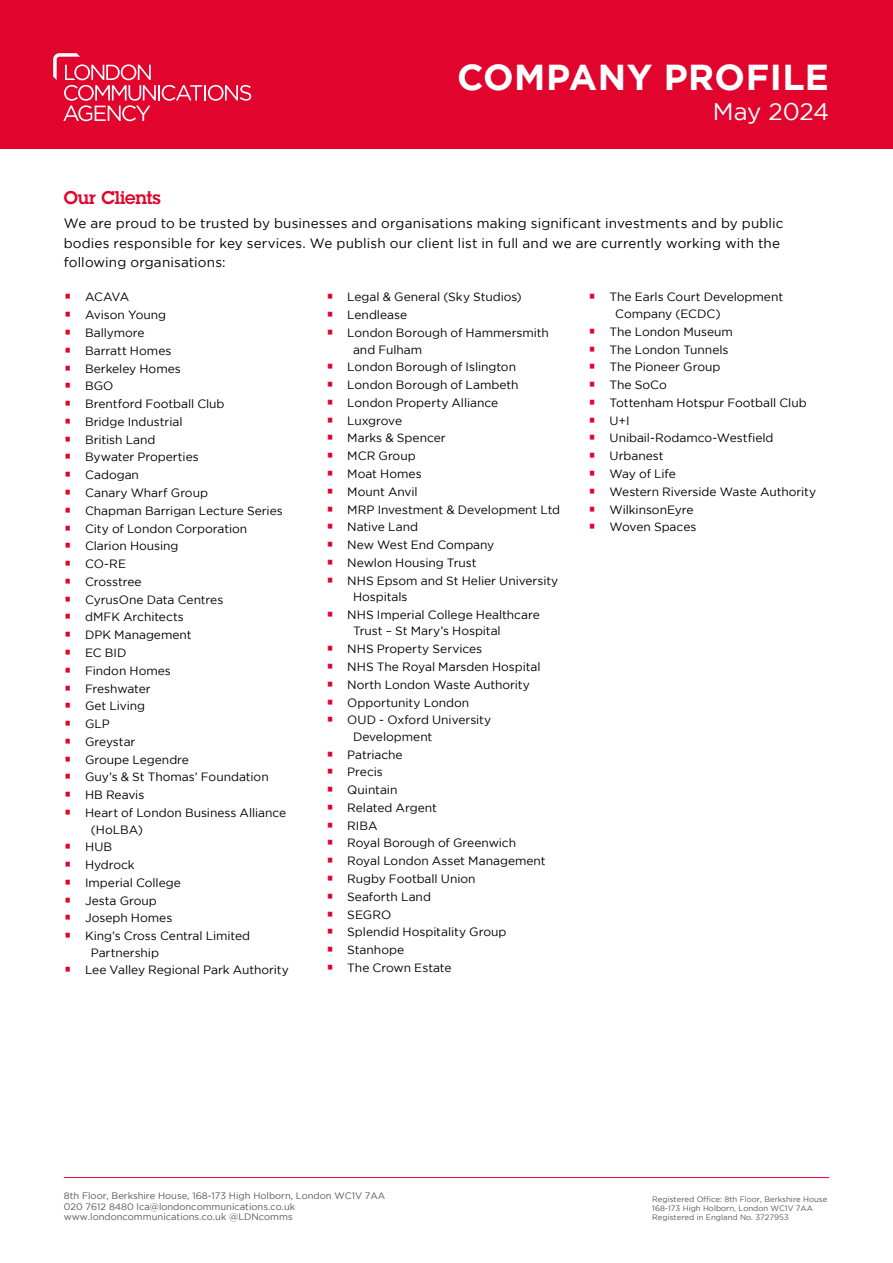
<style>
.page{position:relative;width:893px;height:1263px;background:#fff}
.page>*{position:absolute;margin:0;border:0;box-sizing:border-box;transform-origin:0 0}
.t1{font:700 36px "Gotham";letter-spacing:.01em;color:#fff}
.t2{font:24px "Gotham";letter-spacing:-.015em;color:#fff}
.t3{font:600 18px "Lubalin Graph Std";letter-spacing:-.01em;color:#e1042d}
.t4{font:13.5px/19.5px "Gotham";letter-spacing:.01em;color:#000}
.t5{font:12px/16.5px "Gotham";color:#000}
.t6{font:12px "Gotham";letter-spacing:-.02em;color:#000}
.t7{font:9.3px/10.9px "Gotham";color:#575756}
.t8{font:7.8px/9.3px "Gotham";color:#575756}
.s1{font-family:"Lubalin Graph Std";font-weight:600;font-size:13.5px;color:#e1042d}
</style>
<div class="page">
<div style="left:0;top:0;width:893px;height:149px;background:#e1042d"></div>
<svg style="left:53px;top:53px;width:198px;height:68px"></svg>
<hr style="left:64px;top:1177px;width:765px;height:1px;background:#e1042d">
<h1 class="t1" style="left:457px;top:57px;width:373px">COMPANY PROFILE</h1>
<h2 class="t2" style="left:713px;top:98px;width:118px">May 2024</h2>
<h3 class="t3" style="left:64px;top:186px;width:99px">Our Clients</h3>
<p class="t4" style="left:64px;top:213px;width:721px">We are proud to be trusted by businesses and organisations making significant investments and by public bodies responsible for key services. We publish our client list in full and we are currently working with the following organisations:</p>
<p class="t5" style="left:64px;top:289px;width:67px"><span class="s1">•</span> ACAVA</p>
<p class="t5" style="left:64px;top:307px;width:104px"><span class="s1">•</span> Avison Young</p>
<p class="t5" style="left:64px;top:324px;width:82px"><span class="s1">•</span> Ballymore</p>
<p class="t5" style="left:64px;top:342px;width:109px"><span class="s1">•</span> Barratt Homes</p>
<p class="t5" style="left:64px;top:360px;width:119px"><span class="s1">•</span> Berkeley Homes</p>
<p class="t5" style="left:64px;top:378px;width:51px"><span class="s1">•</span> BGO</p>
<p class="t5" style="left:64px;top:395px;width:162px"><span class="s1">•</span> Brentford Football Club</p>
<p class="t5" style="left:64px;top:413px;width:120px"><span class="s1">•</span> Bridge Industrial</p>
<p class="t5" style="left:64px;top:431px;width:93px"><span class="s1">•</span> British Land</p>
<p class="t5" style="left:64px;top:449px;width:136px"><span class="s1">•</span> Bywater Properties</p>
<p class="t5" style="left:64px;top:467px;width:77px"><span class="s1">•</span> Cadogan</p>
<p class="t5" style="left:64px;top:484px;width:146px"><span class="s1">•</span> Canary Wharf Group</p>
<p class="t5" style="left:64px;top:502px;width:220px"><span class="s1">•</span> Chapman Barrigan Lecture Series</p>
<p class="t5" style="left:64px;top:520px;width:185px"><span class="s1">•</span> City of London Corporation</p>
<p class="t5" style="left:64px;top:538px;width:116px"><span class="s1">•</span> Clarion Housing</p>
<p class="t5" style="left:64px;top:555px;width:64px"><span class="s1">•</span> CO-RE</p>
<p class="t5" style="left:64px;top:573px;width:79px"><span class="s1">•</span> Crosstree</p>
<p class="t5" style="left:64px;top:591px;width:161px"><span class="s1">•</span> CyrusOne Data Centres</p>
<p class="t5" style="left:64px;top:609px;width:122px"><span class="s1">•</span> dMFK Architects</p>
<p class="t5" style="left:64px;top:627px;width:129px"><span class="s1">•</span> DPK Management</p>
<p class="t5" style="left:64px;top:644px;width:64px"><span class="s1">•</span> EC BID</p>
<p class="t5" style="left:64px;top:662px;width:109px"><span class="s1">•</span> Findon Homes</p>
<p class="t5" style="left:64px;top:680px;width:89px"><span class="s1">•</span> Freshwater</p>
<p class="t5" style="left:64px;top:698px;width:83px"><span class="s1">•</span> Get Living</p>
<p class="t5" style="left:64px;top:715px;width:48px"><span class="s1">•</span> GLP</p>
<p class="t5" style="left:64px;top:733px;width:73px"><span class="s1">•</span> Greystar</p>
<p class="t5" style="left:64px;top:751px;width:127px"><span class="s1">•</span> Groupe Legendre</p>
<p class="t5" style="left:64px;top:769px;width:206px"><span class="s1">•</span> Guy’s &amp; St Thomas’ Foundation</p>
<p class="t5" style="left:64px;top:786px;width:82px"><span class="s1">•</span> HB Reavis</p>
<p class="t5" style="left:91px;top:804px;width:197px;text-indent:-27px"><span class="s1">•</span> Heart of London Business Alliance (HoLBA)</p>
<p class="t5" style="left:64px;top:839px;width:50px"><span class="s1">•</span> HUB</p>
<p class="t5" style="left:64px;top:856px;width:72px"><span class="s1">•</span> Hydrock</p>
<p class="t5" style="left:64px;top:874px;width:119px"><span class="s1">•</span> Imperial College</p>
<p class="t5" style="left:64px;top:892px;width:95px"><span class="s1">•</span> Jesta Group</p>
<p class="t5" style="left:64px;top:910px;width:110px"><span class="s1">•</span> Joseph Homes</p>
<p class="t5" style="left:91px;top:927px;width:161px;text-indent:-27px"><span class="s1">•</span> King’s Cross Central Limited<br>Partnership</p>
<p class="t5" style="left:64px;top:962px;width:227px"><span class="s1">•</span> Lee Valley Regional Park Authority</p>
<p class="t5" style="left:326px;top:289px;width:197px"><span class="s1">•</span> Legal &amp; General (Sky Studios)</p>
<p class="t5" style="left:326px;top:307px;width:83px"><span class="s1">•</span> Lendlease</p>
<p class="t5" style="left:353px;top:324px;width:197px;text-indent:-27px"><span class="s1">•</span> London Borough of Hammersmith and Fulham</p>
<p class="t5" style="left:326px;top:359px;width:192px"><span class="s1">•</span> London Borough of Islington</p>
<p class="t5" style="left:326px;top:376px;width:194px"><span class="s1">•</span> London Borough of Lambeth</p>
<p class="t5" style="left:326px;top:394px;width:174px"><span class="s1">•</span> London Property Alliance</p>
<p class="t6" style="left:326px;top:414px;width:78px"><span class="s1">•</span> Luxgrove</p>
<p class="t5" style="left:326px;top:430px;width:121px"><span class="s1">•</span> Marks &amp; Spencer</p>
<p class="t5" style="left:326px;top:447px;width:91px"><span class="s1">•</span> MCR Group</p>
<p class="t5" style="left:326px;top:465px;width:97px"><span class="s1">•</span> Moat Homes</p>
<p class="t5" style="left:326px;top:483px;width:93px"><span class="s1">•</span> Mount Anvil</p>
<p class="t5" style="left:326px;top:501px;width:236px"><span class="s1">•</span> MRP Investment &amp; Development Ltd</p>
<p class="t5" style="left:326px;top:519px;width:94px"><span class="s1">•</span> Native Land</p>
<p class="t5" style="left:326px;top:536px;width:170px"><span class="s1">•</span> New West End Company</p>
<p class="t5" style="left:326px;top:554px;width:152px"><span class="s1">•</span> Newlon Housing Trust</p>
<p class="t5" style="left:353px;top:572px;width:207px;text-indent:-27px"><span class="s1">•</span> NHS Epsom and St Helier University<br>Hospitals</p>
<p class="t5" style="left:353px;top:606px;width:188px;text-indent:-27px"><span class="s1">•</span> NHS Imperial College Healthcare<br>Trust – St Mary’s Hospital</p>
<p class="t5" style="left:326px;top:640px;width:158px"><span class="s1">•</span> NHS Property Services</p>
<p class="t5" style="left:326px;top:658px;width:216px"><span class="s1">•</span> NHS The Royal Marsden Hospital</p>
<p class="t5" style="left:326px;top:676px;width:206px"><span class="s1">•</span> North London Waste Authority</p>
<p class="t5" style="left:326px;top:694px;width:145px"><span class="s1">•</span> Opportunity London</p>
<p class="t5" style="left:353px;top:712px;width:140px;text-indent:-27px"><span class="s1">•</span> OUD - Oxford University<br>Development</p>
<p class="t5" style="left:326px;top:746px;width:78px"><span class="s1">•</span> Patriache</p>
<p class="t5" style="left:326px;top:764px;width:58px"><span class="s1">•</span> Precis</p>
<p class="t5" style="left:326px;top:781px;width:73px"><span class="s1">•</span> Quintain</p>
<p class="t5" style="left:326px;top:799px;width:112px"><span class="s1">•</span> Related Argent</p>
<p class="t5" style="left:326px;top:817px;width:53px"><span class="s1">•</span> RIBA</p>
<p class="t5" style="left:326px;top:835px;width:192px"><span class="s1">•</span> Royal Borough of Greenwich</p>
<p class="t5" style="left:326px;top:852px;width:221px"><span class="s1">•</span> Royal London Asset Management</p>
<p class="t5" style="left:326px;top:870px;width:151px"><span class="s1">•</span> Rugby Football Union</p>
<p class="t5" style="left:326px;top:888px;width:106px"><span class="s1">•</span> Seaforth Land</p>
<p class="t5" style="left:326px;top:906px;width:67px"><span class="s1">•</span> SEGRO</p>
<p class="t5" style="left:326px;top:924px;width:182px"><span class="s1">•</span> Splendid Hospitality Group</p>
<p class="t5" style="left:326px;top:941px;width:80px"><span class="s1">•</span> Stanhope</p>
<p class="t5" style="left:326px;top:959px;width:127px"><span class="s1">•</span> The Crown Estate</p>
<p class="t5" style="left:615px;top:289px;width:169px;text-indent:-27px"><span class="s1">•</span> The Earls Court Development<br>Company (ECDC)</p>
<p class="t5" style="left:588px;top:323px;width:146px"><span class="s1">•</span> The London Museum</p>
<p class="t5" style="left:588px;top:341px;width:142px"><span class="s1">•</span> The London Tunnels</p>
<p class="t5" style="left:588px;top:359px;width:134px"><span class="s1">•</span> The Pioneer Group</p>
<p class="t5" style="left:588px;top:376px;width:80px"><span class="s1">•</span> The SoCo</p>
<p class="t5" style="left:588px;top:394px;width:220px"><span class="s1">•</span> Tottenham Hotspur Football Club</p>
<p class="t5" style="left:588px;top:412px;width:43px"><span class="s1">•</span> U+I</p>
<p class="t5" style="left:588px;top:430px;width:187px"><span class="s1">•</span> Unibail-Rodamco-Westfield</p>
<p class="t5" style="left:588px;top:447px;width:77px"><span class="s1">•</span> Urbanest</p>
<p class="t5" style="left:588px;top:465px;width:89px"><span class="s1">•</span> Way of Life</p>
<p class="t5" style="left:588px;top:483px;width:230px"><span class="s1">•</span> Western Riverside Waste Authority</p>
<p class="t5" style="left:588px;top:501px;width:107px"><span class="s1">•</span> WilkinsonEyre</p>
<p class="t5" style="left:588px;top:519px;width:110px"><span class="s1">•</span> Woven Spaces</p>
<p class="t7" style="left:64px;top:1190px;width:323px">8th Floor, Berkshire House, 168-173 High Holborn, London WC1V 7AA<br>020 7612 8480 lca@londoncommunications.co.uk www.londoncommunications.co.uk @LDNcomms</p>
<p class="t8" style="left:652px;top:1194px;width:177px">Registered Office: 8th Floor, Berkshire House<br>168-173 High Holborn, London WC1V 7AA<br>Registered in England No. 3727953</p>
</div>
